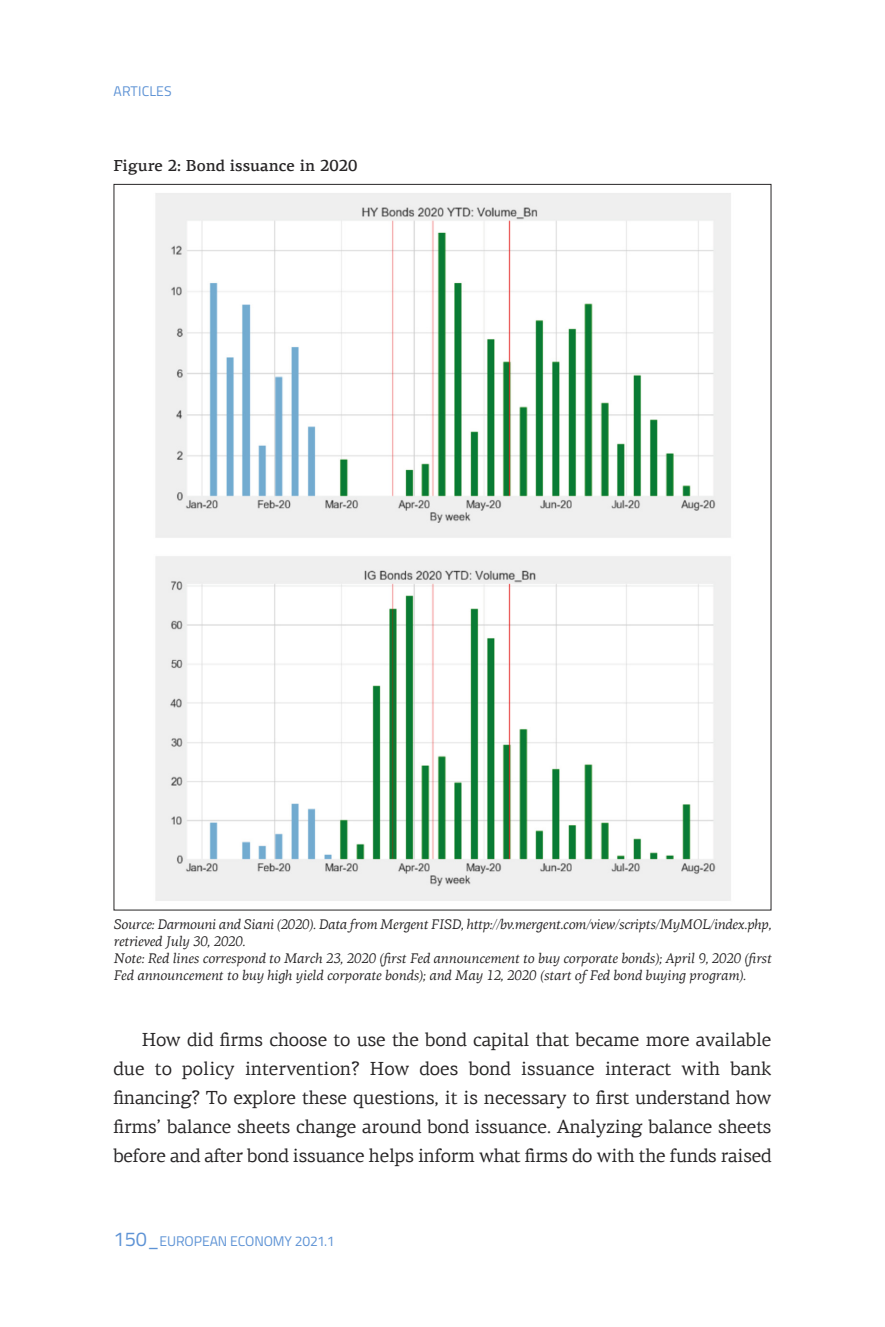
<style>
.page{position:relative;width:885px;height:1327px;background:#fff}
.page>*{position:absolute;margin:0;border:0;box-sizing:border-box;transform-origin:0 0}
.t1{font:19px/29px "PF Agora Serif Pro";letter-spacing:-.015em;color:#272526;text-align:justify}
.t2{font:500 16px "PF Agora Serif Pro";color:#272526}
.t3{font:italic 14px/17px "PF Agora Serif Pro";letter-spacing:-.01em;color:#272526}
.t4{font:14px "Titillium";letter-spacing:-.005em;color:#5e93d5}
.s1{font-size:20px}
</style>
<div class="page">
<img style="left:155px;top:193px;width:576px;height:708px">
<p class="t4" style="left:113px;top:86px;width:60px">ARTICLES</p>
<p class="t2" style="left:113px;top:159px;width:245px">Figure 2: Bond issuance in 2020</p>
<p class="t3" style="left:113px;top:917px;width:659px">Source: Darmouni and Siani (2020). Data from Mergent FISD, http://bv.mergent.com/view/scripts/MyMOL/index.php, retrieved July 30, 2020.</p>
<p class="t3" style="left:113px;top:951px;width:659px">Note: Red lines correspond to March 23, 2020 (first Fed announcement to buy corporate bonds); April 9, 2020 (first<br>Fed announcement to buy high yield corporate bonds); and May 12, 2020 (start of Fed bond buying program).</p>
<p class="t1" style="left:113px;top:1026px;width:659px;text-indent:28px">How did firms choose to use the bond capital that became more available due to policy intervention? How does bond issuance interact with bank financing? To explore these questions, it is necessary to first understand how firms’ balance sheets change around bond issuance. Analyzing balance sheets before and aſter bond issuance helps inform what firms do with the funds raised</p>
<p class="t4" style="left:113px;top:1235px;width:223px"><span class="s1">150_</span>EUROPEAN ECONOMY 2021.1</p>
</div>
